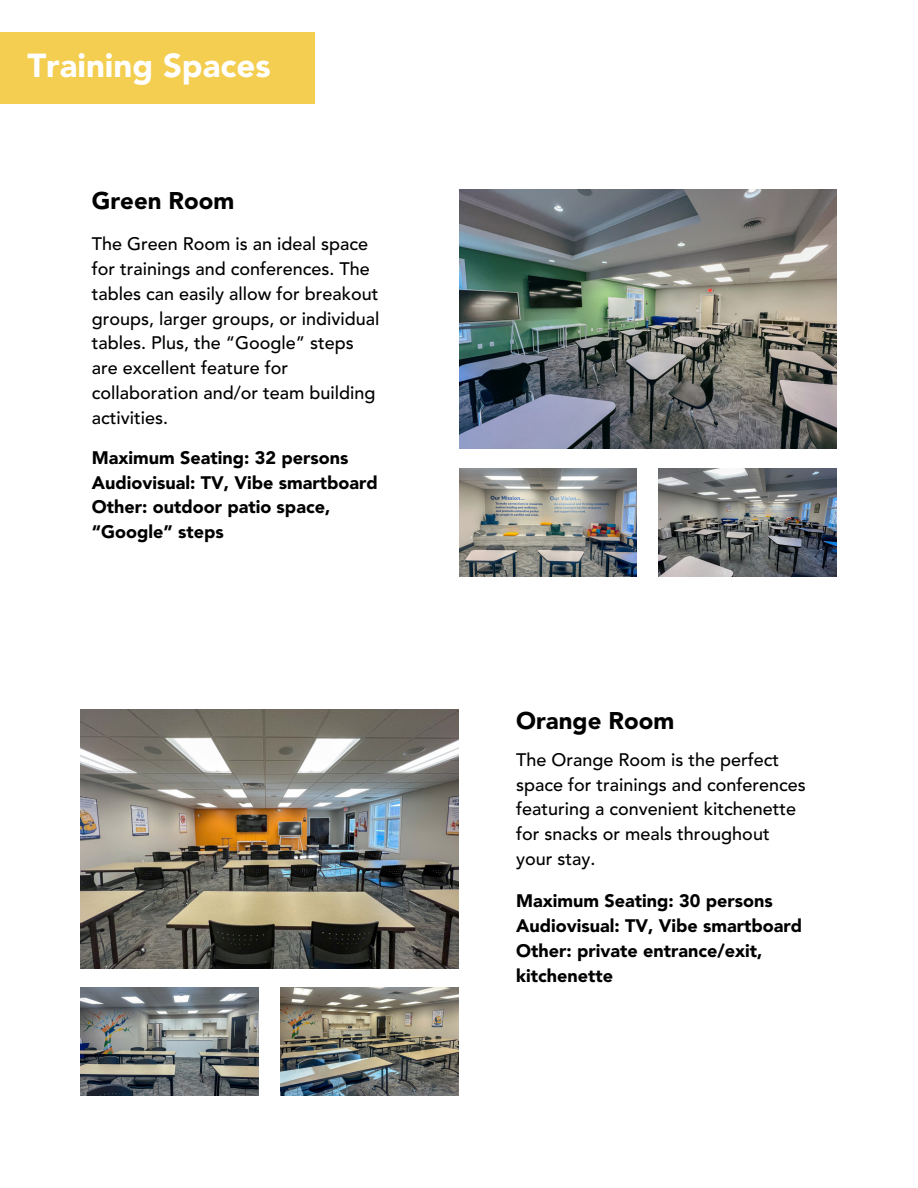
<style>
.page{position:relative;width:918px;height:1188px;background:#fff}
.page>*{position:absolute;margin:0;border:0;box-sizing:border-box;transform-origin:0 0}
.t1{font:900 33px "Avenir LT Std";color:#fff}
.t2{font:900 24px "Avenir LT Std";color:#000}
.t3{font:500 18px/24.8px "Avenir LT Std";color:#000}
.t4{font:900 18px/24.8px "Avenir LT Std";color:#000}
</style>
<div class="page">
<div style="left:0;top:32px;width:314px;height:72px;background:#f4ce50"></div>
<img style="left:459px;top:468px;width:178px;height:108px">
<img style="left:459px;top:190px;width:378px;height:259px">
<img style="left:659px;top:468px;width:178px;height:108px">
<img style="left:81px;top:988px;width:178px;height:108px">
<img style="left:81px;top:710px;width:378px;height:258px">
<img style="left:281px;top:988px;width:178px;height:108px">
<p class="t1" style="left:27px;top:52px;width:245px">Training Spaces</p>
<p class="t2" style="left:92px;top:191px;width:144px">Green Room</p>
<p class="t3" style="left:92px;top:233px;width:289px">The Green Room is an ideal space for trainings and conferences. The tables can easily allow for breakout groups, larger groups, or individual tables. Plus, the “Google” steps are excellent feature for collaboration and/or team building activities.</p>
<p class="t4" style="left:92px;top:447px;width:258px">Maximum Seating: 32 persons</p>
<p class="t4" style="left:92px;top:472px;width:288px">Audiovisual: TV, Vibe smartboard</p>
<h2 class="t4" style="left:92px;top:496px;width:240px">Other: outdoor patio space, “Google” steps</h2>
<p class="t2" style="left:516px;top:711px;width:160px">Orange Room</p>
<p class="t3" style="left:516px;top:749px;width:291px">The Orange Room is the perfect space for trainings and conferences featuring a convenient kitchenette for snacks or meals throughout your stay.</p>
<p class="t4" style="left:516px;top:890px;width:258px">Maximum Seating: 30 persons</p>
<p class="t4" style="left:516px;top:915px;width:288px">Audiovisual: TV, Vibe smartboard</p>
<p class="t4" style="left:516px;top:940px;width:248px">Other: private entrance/exit, kitchenette</p>
</div>
